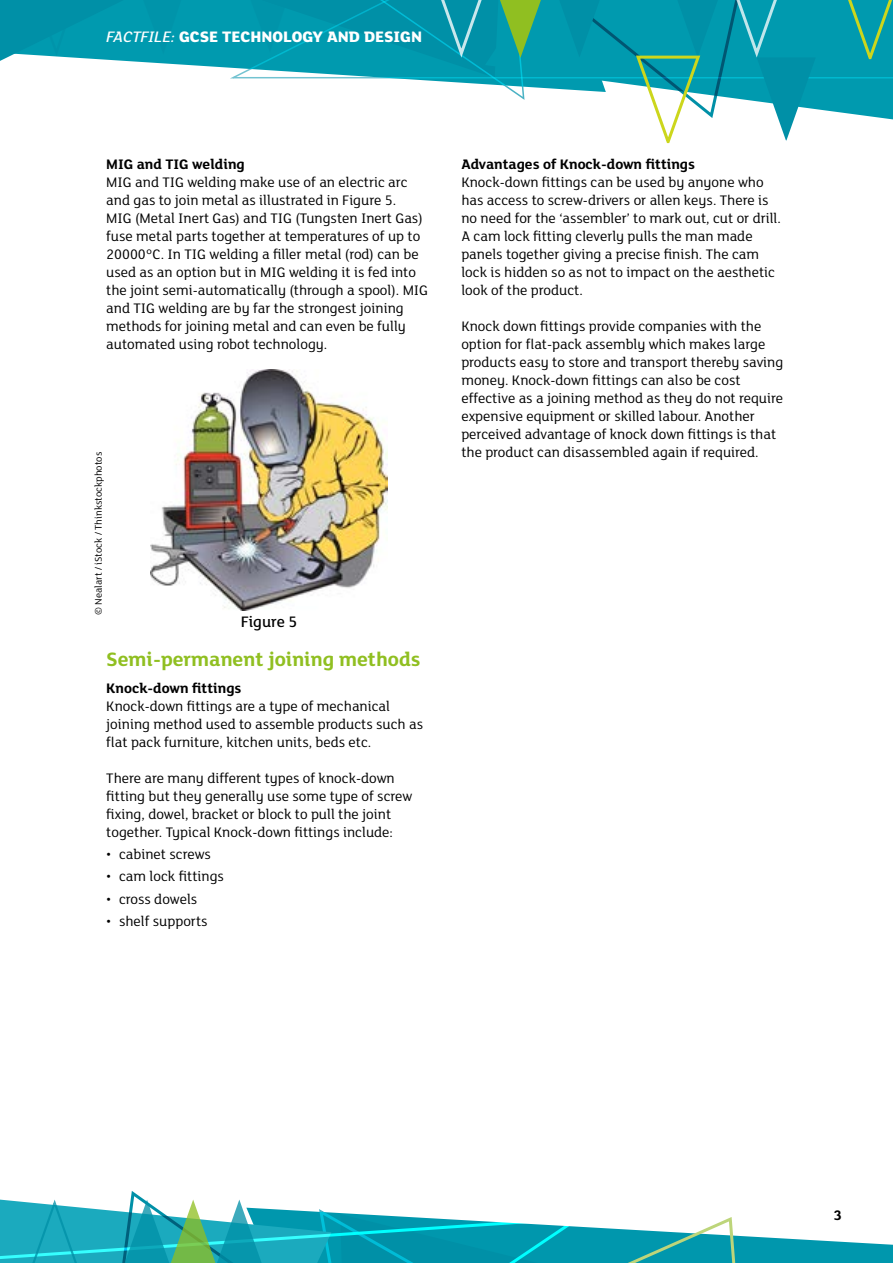
<style>
.page{position:relative;width:893px;height:1263px;background:#fff}
.page>*{position:absolute;margin:0;border:0;box-sizing:border-box;transform-origin:0 0}
.t1{font:700 21px "FS Lola";color:#90bf21}
.t2{font:800 16.5px "FS Lola";color:#fff}
.t3{font:500 16.5px "FS Lola";color:#000}
.t4{font:15px/18px "FS Lola";color:#000}
.t5{font:700 15px "FS Lola";color:#000}
.t6{font:10.5px "FS Lola";color:#000}
.s1{font-weight:500;font-style:italic}
.s2{font-weight:500}
</style>
<div class="page">
<div style="left:189px;top:0;width:36px;height:68px;background:#009aaf"></div>
<svg style="left:0;top:0;width:189px;height:65px;background:#169fb3"></svg>
<svg style="left:225px;top:0;width:668px;height:144px"></svg>
<svg style="left:0;top:1191px;width:893px;height:72px"></svg>
<img style="left:150px;top:370px;width:237px;height:240px">
<p class="t2" style="left:200px;top:25px;width:224px">SE TECHNOLOGY AND DES GN</p>
<p class="t2" style="left:107px;top:26px;width:357px"><span class="s1">FACTFILE:</span> GCE HISTORY OF ART / <span class="s2">ARCHITECTURE</span></p>
<p class="t5" style="left:106px;top:153px;width:140px">MIG and TIG welding</p>
<p class="t4" style="left:106px;top:172px;width:323px">MIG and TIG welding make use of an electric arc and gas to join metal as illustrated in Figure 5.<br>MIG (Metal Inert Gas) and TIG (Tungsten Inert Gas) fuse metal parts together at temperatures of up to 20000°C. In TIG welding a filler metal (rod) can be used as an option but in MIG welding it is fed into the joint semi-automatically (through a spool). MIG and TIG welding are by far the strongest joining methods for joining metal and can even be fully automated using robot technology.</p>
<p class="t6" style="left:91px;top:615px;width:164px;rotate:-90deg">© Nealart / iStock / Thinkstockphotos</p>
<p class="t3" style="left:241px;top:611px;width:58px">Figure 5</p>
<h1 class="t1" style="left:106px;top:645px;width:316px">Semi-permanent joining methods</h1>
<p class="t5" style="left:106px;top:677px;width:137px">Knock-down fittings</p>
<p class="t4" style="left:106px;top:696px;width:318px">Knock-down fittings are a type of mechanical joining method used to assemble products such as flat pack furniture, kitchen units, beds etc.</p>
<p class="t4" style="left:106px;top:768px;width:308px">There are many different types of knock-down fitting but they generally use some type of screw fixing, dowel, bracket or block to pull the joint together. Typical Knock-down fittings include:</p>
<p class="t4" style="left:106px;top:844px;width:106px">• cabinet screws</p>
<p class="t4" style="left:106px;top:867px;width:119px">• cam lock fittings</p>
<p class="t4" style="left:106px;top:889px;width:93px">• cross dowels</p>
<p class="t4" style="left:106px;top:911px;width:103px">• shelf supports</p>
<p class="t5" style="left:461px;top:153px;width:235px">Advantages of Knock-down fittings</p>
<p class="t4" style="left:461px;top:172px;width:321px">Knock-down fittings can be used by anyone who has access to screw-drivers or allen keys. There is no need for the ‘assembler’ to mark out, cut or drill.<br>A cam lock fitting cleverly pulls the man made panels together giving a precise finish. The cam lock is hidden so as not to impact on the aesthetic look of the product.</p>
<p class="t4" style="left:461px;top:316px;width:323px">Knock down fittings provide companies with the option for flat-pack assembly which makes large products easy to store and transport thereby saving money. Knock-down fittings can also be cost effective as a joining method as they do not require expensive equipment or skilled labour. Another perceived advantage of knock down fittings is that the product can disassembled again if required.</p>
<p class="t5" style="left:834px;top:1205px;width:10px">3</p>
</div>
